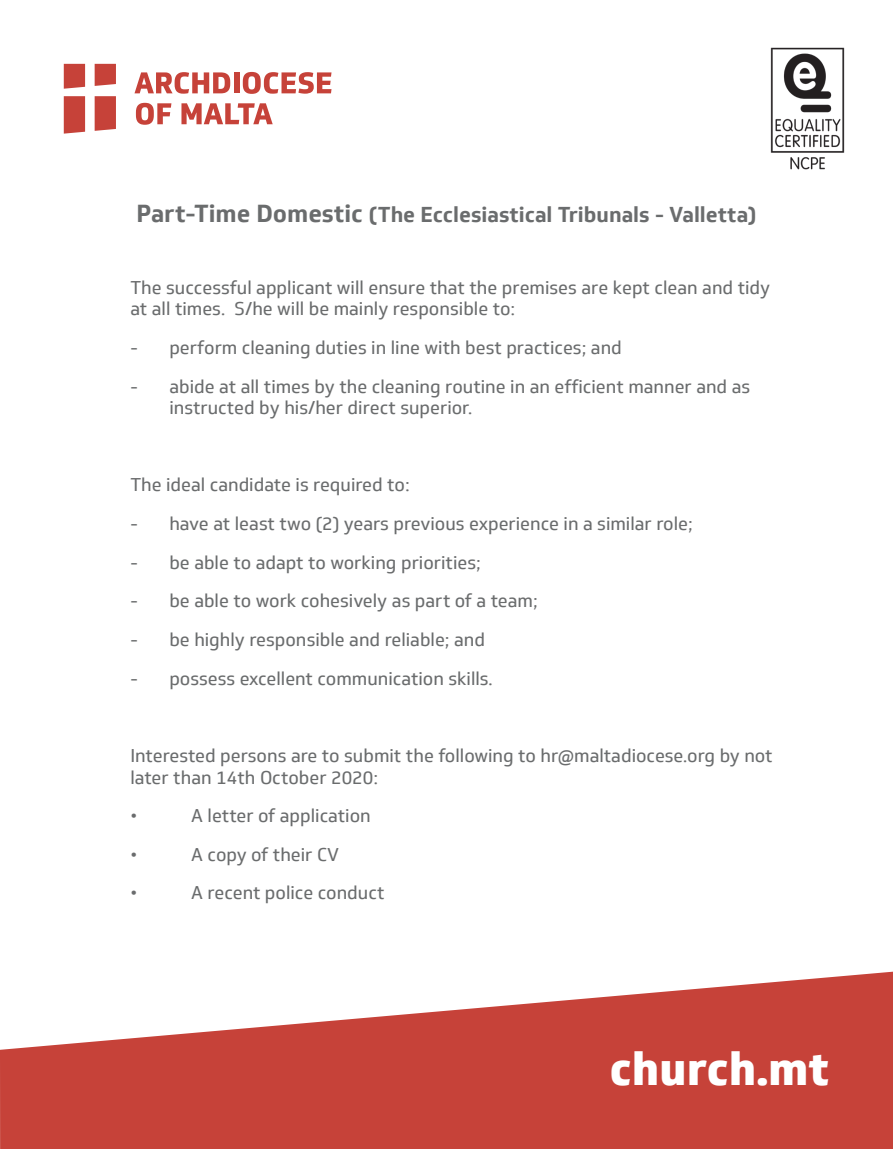
<style>
.page{position:relative;width:893px;height:1149px;background:#fff}
.page>*{position:absolute;margin:0;border:0;box-sizing:border-box;transform-origin:0 0}
.t1{font:800 45px "Soleto";color:#fff}
.t2{font:700 21px "Soleto";color:#6a6c6d}
.Body{font:18px/21.6px "Soleto";color:#6a6c6d}
.s1{font-size:24px}
</style>
<div class="page">
<svg style="left:0;top:971px;width:893px;height:177px;fill:#c64239"></svg>
<img style="left:770px;top:47px;width:75px;height:123px">
<svg style="left:134px;top:72px;width:96px;height:22px"></svg>
<div style="left:234px;top:72px;width:5px;height:21px;background:#c64239"></div>
<svg style="left:243px;top:72px;width:88px;height:22px"></svg>
<svg style="left:136px;top:103px;width:35px;height:22px"></svg>
<svg style="left:181px;top:103px;width:92px;height:21px"></svg>
<svg style="left:64px;top:64px;width:21px;height:25px"></svg>
<svg style="left:95px;top:64px;width:21px;height:22px"></svg>
<svg style="left:95px;top:96px;width:21px;height:35px"></svg>
<svg style="left:64px;top:96px;width:21px;height:38px"></svg>
<p class="t2" style="left:137px;top:201px;width:621px"><span class="s1">Part-Time Domestic</span> (The Ecclesiastical Tribunals - Valletta)</p>
<p class="Body" style="left:130px;top:276px;width:641px">The successful applicant will ensure that the premises are kept clean and tidy at all times. S/he will be mainly responsible to:</p>
<p class="Body" style="left:130px;top:337px;width:493px">- perform cleaning duties in line with best practices; and</p>
<p class="Body" style="left:169px;top:375px;width:582px;text-indent:-39px">- abide at all times by the cleaning routine in an efficient manner and as instructed by his/her direct superior.</p>
<p class="Body" style="left:130px;top:474px;width:281px">The ideal candidate is required to:</p>
<p class="Body" style="left:130px;top:513px;width:564px">- have at least two (2) years previous experience in a similar role;</p>
<p class="Body" style="left:130px;top:551px;width:352px">- be able to adapt to working priorities;</p>
<p class="Body" style="left:130px;top:590px;width:409px">- be able to work cohesively as part of a team;</p>
<p class="Body" style="left:130px;top:628px;width:356px">- be highly responsible and reliable; and</p>
<p class="Body" style="left:130px;top:667px;width:364px">- possess excellent communication skills.</p>
<p class="Body" style="left:130px;top:744px;width:644px">Interested persons are to submit the following to hr@maltadiocese.org by not later than 14th October 2020:</p>
<p class="Body" style="left:130px;top:804px;width:8px">•</p>
<p class="Body" style="left:191px;top:804px;width:181px">A letter of application</p>
<p class="Body" style="left:130px;top:843px;width:8px">•</p>
<p class="Body" style="left:191px;top:843px;width:149px">A copy of their CV</p>
<p class="Body" style="left:130px;top:882px;width:8px">•</p>
<p class="Body" style="left:191px;top:882px;width:195px">A recent police conduct</p>
<p class="t1" style="left:609px;top:1039px;width:221px">church.mt</p>
</div>
